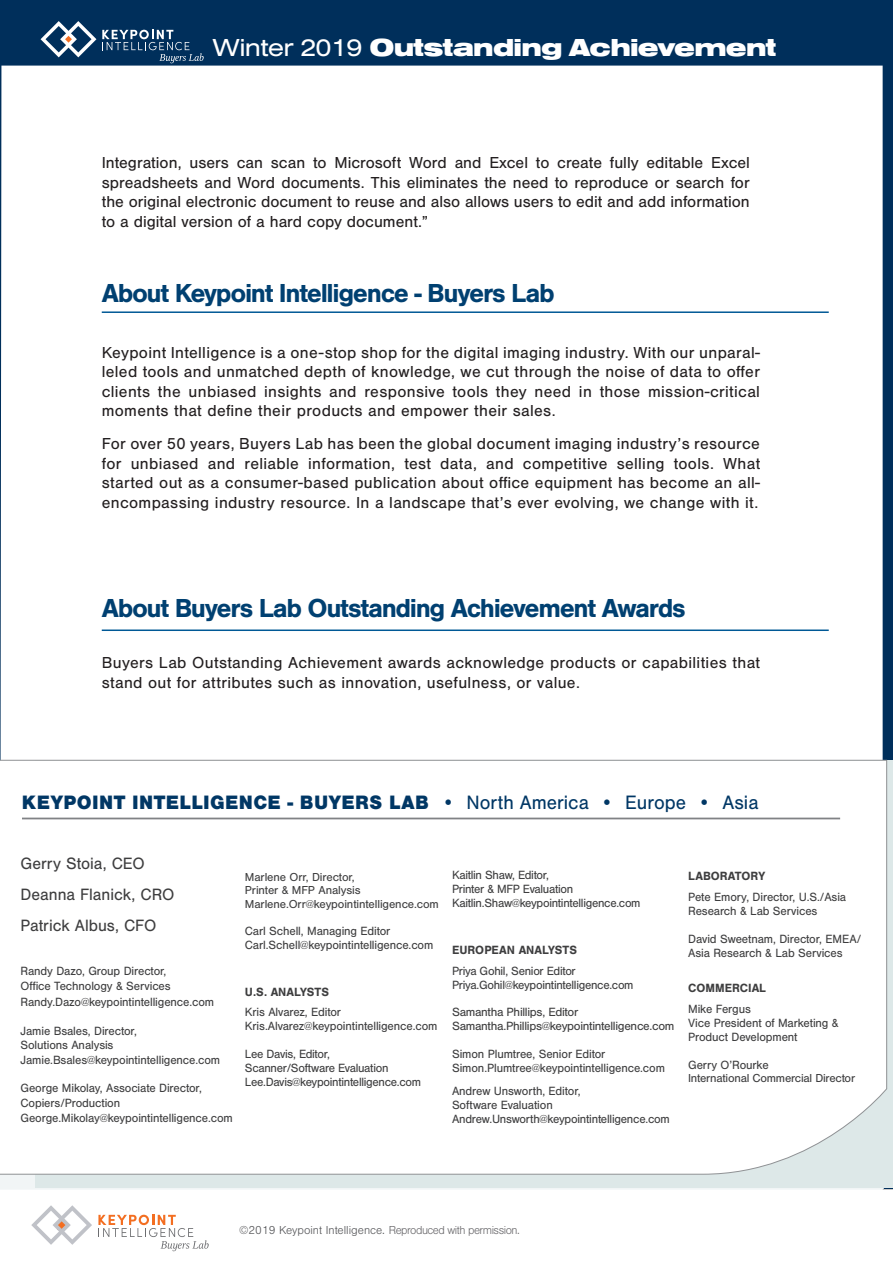
<style>
.page{position:relative;width:893px;height:1263px;background:#fff}
.page>*{position:absolute;margin:0;border:0;box-sizing:border-box;transform-origin:0 0}
.t1{font:700 27px "Nimbus San";letter-spacing:-.05em;color:#004071}
.t2{font:900 25.5px "Nimbus San Ext";letter-spacing:-.03em;color:#fff}
.t3{font:900 20.1px "Nimbus San";letter-spacing:.02em;color:#003765}
.t4{font:16.95px/30.9px "Nimbus San";color:#3e3e3f}
.t5{font:16.5px/19.5px "Nimbus San";letter-spacing:.02em;color:#231f20;text-align:justify}
.t6{font:12.3px/14px "Nimbus San";letter-spacing:-.01em;color:#3e3e3f}
.t7{font:700 12.3px "Nimbus San";color:#3e3e3f}
.t8{font:12px/13.5px "Nimbus San";letter-spacing:-.01em;color:#3e3e3f}
.t9{font:300 12px "Nimbus San";letter-spacing:-.03em;color:#555659}
.s1{font-weight:400}
.s2{color:#68676a}
</style>
<div class="page">
<div style="left:0;top:0;width:893px;height:1188px;background:#002f5b"></div>
<div style="left:0;top:66px;width:883px;height:693px;background:#fff"></div>
<svg style="left:31px;top:1205px;width:61px;height:40px"></svg>
<svg style="left:98px;top:1215px;width:111px;height:36px"></svg>
<svg style="left:41px;top:21px;width:55px;height:36px"></svg>
<svg style="left:102px;top:30px;width:102px;height:33px"></svg>
<div style="left:35px;top:761px;width:858px;height:427px;background:#dde8e8"></div>
<div style="left:0;top:759px;width:887px;height:416px;background:#fff"></div>
<hr style="left:22px;top:818px;width:818px;height:1px;background:#808285">
<hr style="left:102px;top:311px;width:727px;height:2px;background:#005996">
<hr style="left:102px;top:629px;width:727px;height:2px;background:#005996">
<h2 class="t2" style="left:213px;top:34px;width:565px"><span class="s1">Winter 2019</span> Outstanding Achievement</h2>
<p class="t5" style="left:102px;top:153px;width:650px">Integration, users can scan to Microsoft Word and Excel to create fully editable Excel spreadsheets and Word documents. This eliminates the need to reproduce or search for the original electronic document to reuse and also allows users to edit and add information to a digital version of a hard copy document.”</p>
<h1 class="t1" style="left:102px;top:278px;width:454px">About Keypoint Intelligence - Buyers Lab</h1>
<p class="t5" style="left:102px;top:343px;width:660px">Keypoint Intelligence is a one-stop shop for the digital imaging industry. With our unparal&shy;leled tools and unmatched depth of knowledge, we cut through the noise of data to offer clients the unbiased insights and responsive tools they need in those mission-critical moments that define their products and empower their sales.</p>
<p class="t5" style="left:102px;top:434px;width:660px">For over 50 years, Buyers Lab has been the global document imaging industry’s resource for unbiased and reliable information, test data, and competitive selling tools. What started out as a consumer-based publication about office equipment has become an all&shy;encompassing industry resource. In a landscape that’s ever evolving, we change with it.</p>
<h1 class="t1" style="left:102px;top:592px;width:586px">About Buyers Lab Outstanding Achievement Awards</h1>
<p class="t5" style="left:102px;top:653px;width:660px">Buyers Lab Outstanding Achievement awards acknowledge products or capabilities that stand out for attributes such as innovation, usefulness, or value.</p>
<p class="t3" style="left:22px;top:791px;width:738px">KEYPOINT INTELLIGENCE - BUYERS LAB <span class="s1">• North America • Europe • Asia</span></p>
<p class="t4" style="left:20px;top:848px;width:156px">Gerry Stoia, CEO<br>Deanna Flanick, CRO<br>Patrick Albus, CFO</p>
<p class="t6" style="left:20px;top:963px;width:195px;line-height:15.3px">Randy Dazo, Group Director,<br>Office Technology &amp; Services<br>Randy.Dazo@keypointintelligence.com</p>
<p class="t6" style="left:20px;top:1023px;width:201px;line-height:14.4px">Jamie Bsales, Director,<br>Solutions Analysis<br>Jamie.Bsales@keypointintelligence.com</p>
<p class="t6" style="left:20px;top:1081px;width:214px;line-height:15px">George Mikolay, Associate Director,<br>Copiers/Production<br>George.Mikolay@keypointintelligence.com</p>
<p class="t8" style="left:245px;top:870px;width:195px">Marlene Orr, Director,<br>Printer &amp; MFP Analysis<br>Marlene.Orr@keypointintelligence.com</p>
<p class="t6" style="left:245px;top:924px;width:190px">Carl Schell, Managing Editor<br>Carl.Schell@keypointintelligence.com</p>
<p class="t7" style="left:245px;top:984px;width:86px">U.S. ANALYSTS</p>
<p class="t6" style="left:245px;top:1005px;width:194px">Kris Alvarez, Editor<br>Kris.Alvarez@keypointintelligence.com</p>
<p class="t6" style="left:245px;top:1047px;width:178px">Lee Davis, Editor,<br>Scanner/Software Evaluation<br>Lee.Davis@keypointintelligence.com</p>
<p class="t6" style="left:452px;top:868px;width:190px">Kaitlin Shaw, Editor,<br>Printer &amp; MFP Evaluation<br>Kaitlin.Shaw@keypointintelligence.com</p>
<p class="t7" style="left:452px;top:943px;width:126px">EUROPEAN ANALYSTS</p>
<p class="t6" style="left:452px;top:964px;width:183px">Priya Gohil, Senior Editor<br>Priya.Gohil@keypointintelligence.com</p>
<p class="t6" style="left:452px;top:1005px;width:224px">Samantha Phillips, Editor<br>Samantha.Phillips@keypointintelligence.com</p>
<p class="t6" style="left:452px;top:1047px;width:214px">Simon Plumtree, Senior Editor<br>Simon.Plumtree@keypointintelligence.com</p>
<p class="t6" style="left:452px;top:1084px;width:219px">Andrew Unsworth, Editor,<br>Software Evaluation<br>Andrew.Unsworth@keypointintelligence.com</p>
<p class="t7" style="left:688px;top:869px;width:78px">LABORATORY</p>
<p class="t6" style="left:688px;top:890px;width:160px">Pete Emory, Director, U.S./Asia<br>Research &amp; Lab Services</p>
<p class="t6" style="left:688px;top:932px;width:175px">David Sweetnam, Director, EMEA/<br>Asia Research &amp; Lab Services</p>
<p class="t7" style="left:688px;top:981px;width:79px">COMMERCIAL</p>
<p class="t6" style="left:688px;top:1002px;width:152px">Mike Fergus<br>Vice President of Marketing &amp;<br>Product Development</p>
<p class="t6" style="left:688px;top:1058px;width:82px">Gerry O’Rourke</p>
<p class="t8" style="left:688px;top:1072px;width:168px">International Commercial Director</p>
<p class="t9" style="left:239px;top:1223px;width:282px">©2019 Keypoint Intelligence. <span class="s2">Reproduced with permission.</span></p>
</div>
